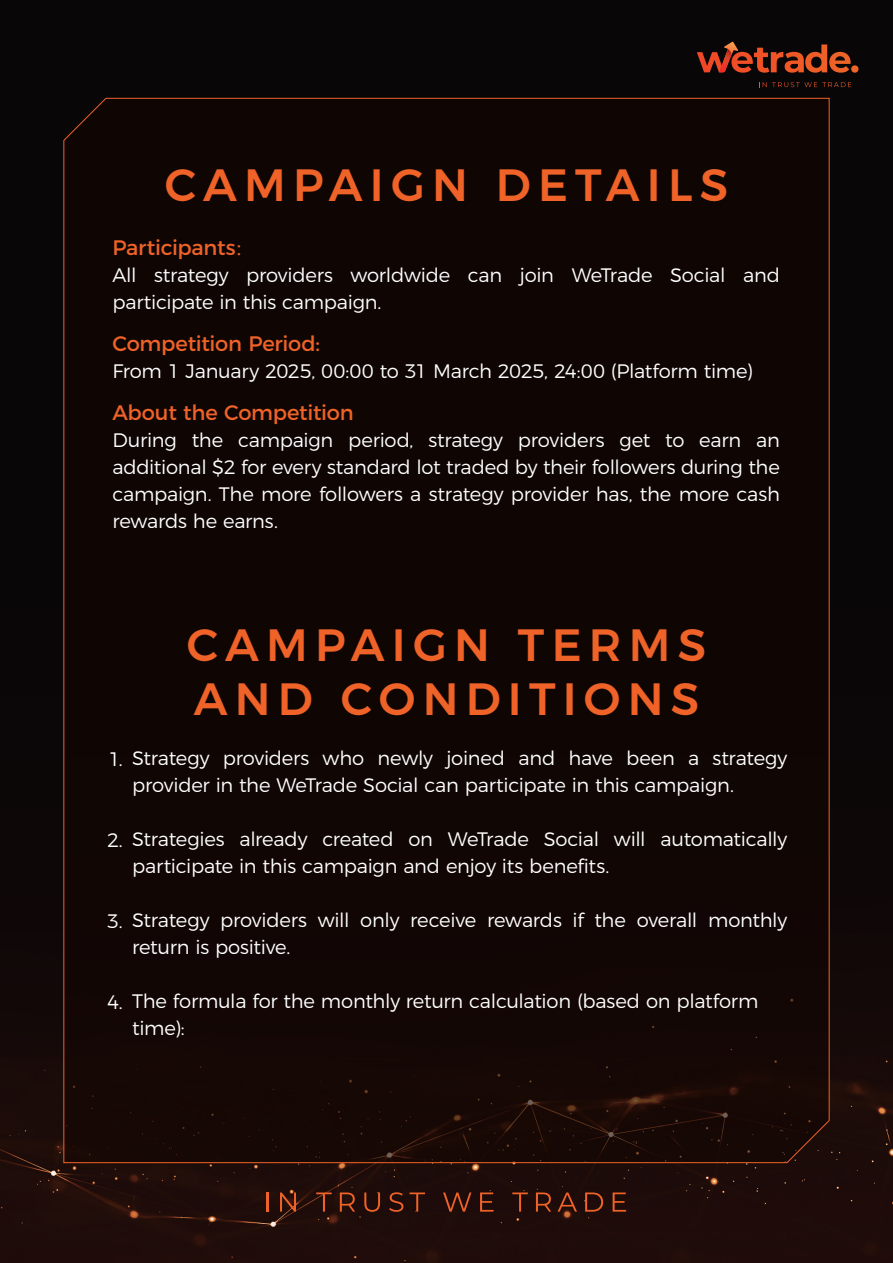
<style>
.page{position:relative;width:893px;height:1263px;background:#fff}
.page>*{position:absolute;margin:0;border:0;box-sizing:border-box;transform-origin:0 0}
.t1{font:500 45.3px/54.3px "Montserrat";letter-spacing:.16em;color:#ef6228}
.t2{font:21px "Montserrat";letter-spacing:-.015em;color:#ef6228}
.t3{font:300 19.5px/27px "Montserrat";letter-spacing:-.015em;color:#fff}
.s1{font-family:"Adobe Song Std";font-weight:300}
</style>
<div class="page">
<div style="left:0;top:0;width:893px;height:1263px;background:linear-gradient(to right,#140a09,#140909)"></div>
<svg style="left:759px;top:82px;width:92px;height:5px"></svg>
<svg style="left:697px;top:42px;width:161px;height:31px;background:#662614"></svg>
<div style="left:63px;top:98px;width:767px;height:1066px;background:#0f0604"></div>
<svg style="left:267px;top:1192px;width:2px;height:19px"></svg>
<svg style="left:280px;top:1192px;width:16px;height:19px"></svg>
<svg style="left:316px;top:1192px;width:16px;height:19px"></svg>
<svg style="left:340px;top:1192px;width:15px;height:19px"></svg>
<svg style="left:364px;top:1192px;width:16px;height:20px"></svg>
<svg style="left:389px;top:1192px;width:14px;height:20px"></svg>
<svg style="left:409px;top:1192px;width:16px;height:19px"></svg>
<svg style="left:443px;top:1192px;width:28px;height:19px"></svg>
<svg style="left:480px;top:1192px;width:14px;height:19px"></svg>
<svg style="left:512px;top:1192px;width:16px;height:19px"></svg>
<svg style="left:536px;top:1192px;width:15px;height:19px"></svg>
<svg style="left:558px;top:1192px;width:19px;height:19px"></svg>
<svg style="left:585px;top:1192px;width:18px;height:19px"></svg>
<svg style="left:613px;top:1192px;width:13px;height:19px"></svg>
<h1 class="t1" style="left:165px;top:154px;width:565px">CAMPAIGN DETAILS</h1>
<p class="t2" style="left:112px;top:230px;width:144px">Participants<span class="s1">：</span></p>
<p class="t3" style="left:112px;top:259px;width:669px">All strategy providers worldwide can join WeTrade Social and participate in this campaign.</p>
<p class="t2" style="left:112px;top:326px;width:209px">Competition Period:</p>
<p class="t3" style="left:112px;top:355px;width:642px">From 1 January 2025, 00:00 to 31 March 2025, 24:00 (Platform time)</p>
<p class="t2" style="left:112px;top:395px;width:243px">About the Competition</p>
<p class="t3" style="left:112px;top:424px;width:669px;text-align:justify">During the campaign period, strategy providers get to earn an additional $2 for every standard lot traded by their followers during the campaign. The more followers a strategy provider has, the more cash rewards he earns.</p>
<h1 class="t1" style="left:187px;top:614px;width:521px">CAMPAIGN TERMS<br>AND CONDITIONS</h1>
<p class="t3" style="left:108px;top:744px;width:16px">1.</p>
<p class="t3" style="left:107px;top:825px;width:17px">2.</p>
<p class="t3" style="left:107px;top:906px;width:17px">3.</p>
<p class="t3" style="left:107px;top:987px;width:17px">4.</p>
<p class="t3" style="left:132px;top:742px;width:657px">Strategy providers who newly joined and have been a strategy provider in the WeTrade Social can participate in this campaign.</p>
<p class="t3" style="left:132px;top:823px;width:657px">Strategies already created on WeTrade Social will automatically participate in this campaign and enjoy its benefits.</p>
<p class="t3" style="left:132px;top:904px;width:657px">Strategy providers will only receive rewards if the overall monthly return is positive.</p>
<p class="t3" style="left:132px;top:985px;width:628px">The formula for the monthly return calculation (based on platform time):</p>
</div>
